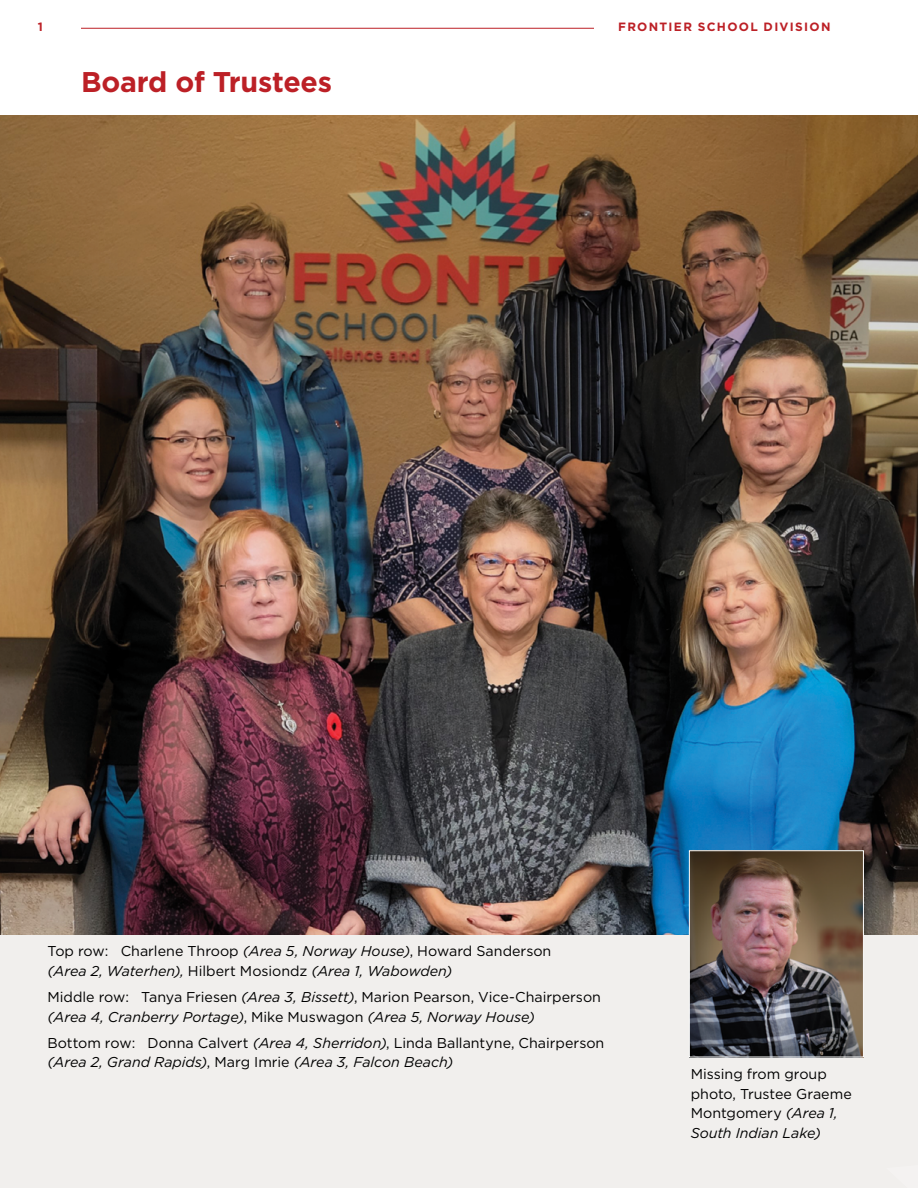
<style>
.page{position:relative;width:918px;height:1188px;background:#fff}
.page>*{position:absolute;margin:0;border:0;box-sizing:border-box;transform-origin:0 0}
.t1{font:700 28.5px "Gotham";letter-spacing:-.015em;color:#bc2026}
.t2{font:14.25px/19.5px "Gotham";color:#000}
.t3{font:700 12px "Gotham";letter-spacing:.11em;color:#bc2026}
.s1{font-style:italic}
</style>
<div class="page">
<hr style="left:81px;top:28px;width:513px;height:1px;background:#bc2026">
<div style="left:0;top:232px;width:918px;height:956px;background:#f1efed"></div>
<img style="left:0;top:116px;width:918px;height:818px">
<img style="left:691px;top:852px;width:171px;height:203px">
<div style="left:689px;top:850px;width:175px;height:207px;border:1px solid #fff"></div>
<p class="t3" style="left:38px;top:19px;width:7px">1</p>
<p class="t3" style="left:618px;top:19px;width:214px">FRONTIER SCHOOL DIVISION</p>
<h1 class="t1" style="left:81px;top:63px;width:252px">Board of Trustees</h1>
<p class="t2" style="left:48px;top:941px;width:505px">Top row: Charlene Throop <span class="s1">(Area 5, Norway House)</span>, Howard Sanderson <span class="s1">(Area 2, Waterhen),</span> Hilbert Mosiondz <span class="s1">(Area 1, Wabowden)</span></p>
<p class="t2" style="left:48px;top:987px;width:555px">Middle row: Tanya Friesen <span class="s1">(Area 3, Bissett)</span>, Marion Pearson, Vice-Chairperson <span class="s1">(Area 4, Cranberry Portage)</span>, Mike Muswagon <span class="s1">(Area 5, Norway House)</span></p>
<p class="t2" style="left:48px;top:1033px;width:558px">Bottom row: Donna Calvert <span class="s1">(Area 4, Sherridon)</span>, Linda Ballantyne, Chairperson <span class="s1">(Area 2, Grand Rapids)</span>, Marg Imrie <span class="s1">(Area 3, Falcon Beach)</span></p>
<p class="t2" style="left:691px;top:1064px;width:163px">Missing from group photo, Trustee Graeme<br>Montgomery <span class="s1">(Area 1,<br>South Indian Lake)</span></p>
</div>
